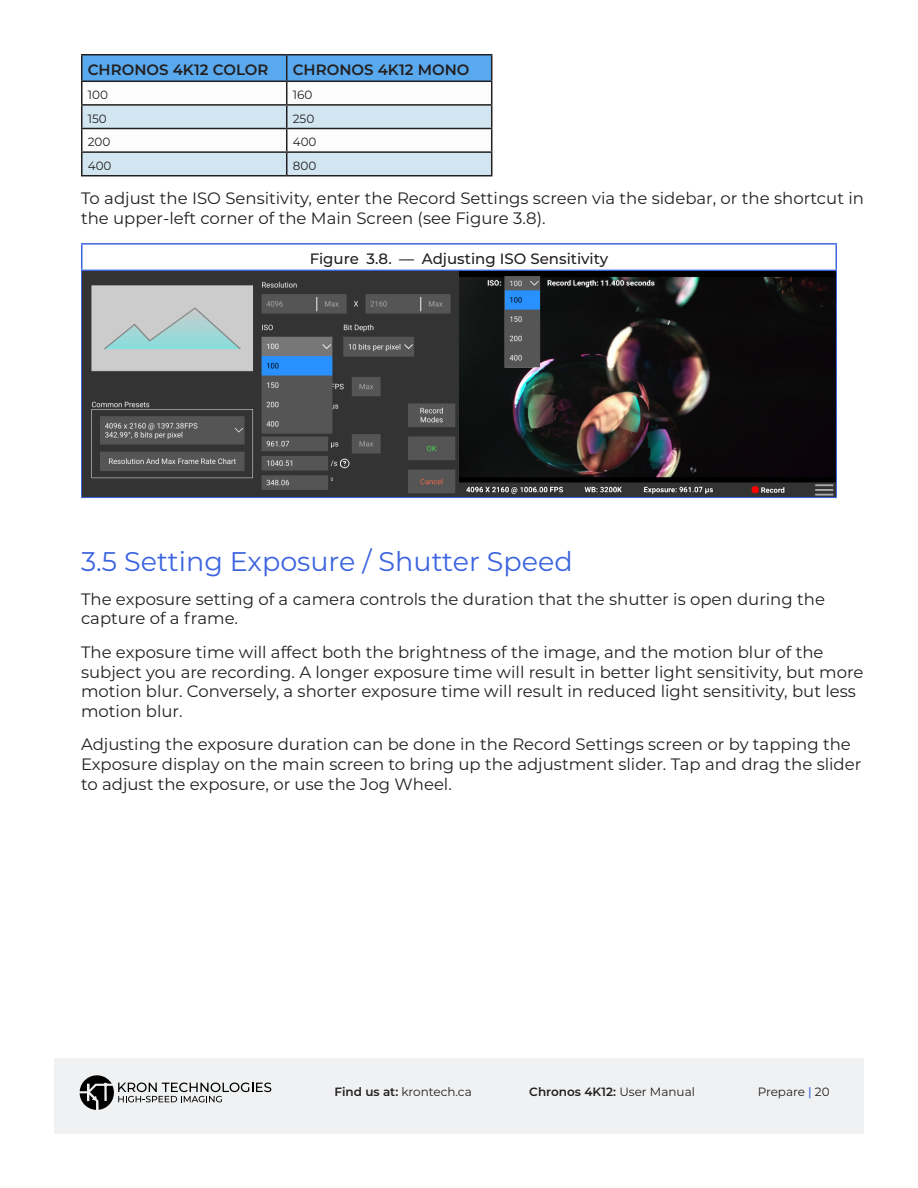
<style>
.page{position:relative;width:918px;height:1188px;background:#fff}
.page>*{position:absolute;margin:0;border:0;box-sizing:border-box;transform-origin:0 0}
.Subheadings{font:27px "Montserrat";color:#3c64df}
.Body_Text{font:16.5px/19.8px "Montserrat";color:#231f20}
.t1{font:500 15px "Montserrat";color:#231f20}
.Table_Header{font:600 15px "Montserrat";color:#231f20}
.Table_Text{font:12px "Montserrat";color:#231f20}
.t2{font:600 12px "Montserrat";color:#231f20}
.s1{font-weight:600}
.s2{font-weight:400}
.s3{font-weight:500;color:#3c64df}
</style>
<div class="page">
<div style="left:54px;top:1058px;width:810px;height:76px;background:#f0f1f2"></div>
<svg style="left:80px;top:1075px;width:191px;height:35px"></svg>
<hr style="left:81px;top:54px;width:206px;height:2px;background:#231f20">
<hr style="left:287px;top:54px;width:205px;height:2px;background:#231f20">
<svg style="left:81px;top:55px;width:411px;height:120px"></svg>
<hr style="left:81px;top:175px;width:206px;height:1px;background:#231f20">
<hr style="left:287px;top:175px;width:205px;height:1px;background:#231f20">
<hr style="left:81px;top:243px;width:378px;height:2px;background:#3c64df">
<svg style="left:81px;top:245px;width:1px;height:25px"></svg>
<hr style="left:459px;top:243px;width:378px;height:2px;background:#3c64df">
<hr style="left:81px;top:271px;width:1px;height:226px;background:#3c64df">
<hr style="left:81px;top:497px;width:378px;height:1px;background:#3c64df">
<hr style="left:459px;top:497px;width:378px;height:1px;background:#3c64df">
<svg style="left:836px;top:245px;width:1px;height:25px"></svg>
<hr style="left:81px;top:270px;width:378px;height:1px;background:#3c64df">
<hr style="left:459px;top:270px;width:378px;height:1px;background:#3c64df">
<hr style="left:458px;top:271px;width:2px;height:226px;background:#3c64df">
<hr style="left:836px;top:271px;width:1px;height:226px;background:#3c64df">
<img style="left:83px;top:271px;width:375px;height:226px">
<img style="left:460px;top:271px;width:375px;height:225px">
<p class="Table_Header" style="left:88px;top:59px;width:182px">CHRONOS 4K12 COLOR</p>
<p class="Table_Header" style="left:293px;top:59px;width:178px">CHRONOS 4K12 MONO</p>
<p class="Table_Text" style="left:88px;top:86px;width:22px">100</p>
<p class="Table_Text" style="left:293px;top:86px;width:21px">160</p>
<p class="Table_Text" style="left:88px;top:110px;width:21px">150</p>
<p class="Table_Text" style="left:293px;top:110px;width:23px">250</p>
<p class="Table_Text" style="left:88px;top:134px;width:24px">200</p>
<p class="Table_Text" style="left:293px;top:134px;width:25px">400</p>
<p class="Table_Text" style="left:88px;top:157px;width:25px">400</p>
<p class="Table_Text" style="left:293px;top:157px;width:25px">800</p>
<p class="Body_Text" style="left:81px;top:187px;width:784px">To adjust the ISO Sensitivity, enter the Record Settings screen via the sidebar, or the shortcut in the upper-left corner of the Main Screen (see Figure 3.8).</p>
<p class="t1" style="left:310px;top:249px;width:300px">Figure 3.8. — Adjusting ISO Sensitivity</p>
<p class="Subheadings" style="left:81px;top:543px;width:493px">3.5 Setting Exposure / Shutter Speed</p>
<p class="Body_Text" style="left:81px;top:588px;width:746px">The exposure setting of a camera controls the duration that the shutter is open during the capture of a frame.</p>
<p class="Body_Text" style="left:81px;top:641px;width:784px">The exposure time will affect both the brightness of the image, and the motion blur of the subject you are recording. A longer exposure time will result in better light sensitivity, but more motion blur. Conversely, a shorter exposure time will result in reduced light sensitivity, but less motion blur.</p>
<p class="Body_Text" style="left:81px;top:734px;width:782px">Adjusting the exposure duration can be done in the Record Settings screen or by tapping the<br>Exposure display on the main screen to bring up the adjustment slider. Tap and drag the slider to adjust the exposure, or use the Jog Wheel.</p>
<p class="Table_Text" style="left:335px;top:1083px;width:139px"><span class="s1">Find us at:</span> krontech.ca</p>
<p class="t2" style="left:529px;top:1083px;width:167px">Chronos 4K12: <span class="s2">User Manual</span></p>
<p class="Table_Text" style="left:758px;top:1083px;width:74px">Prepare <span class="s3">|</span> 20</p>
</div>
